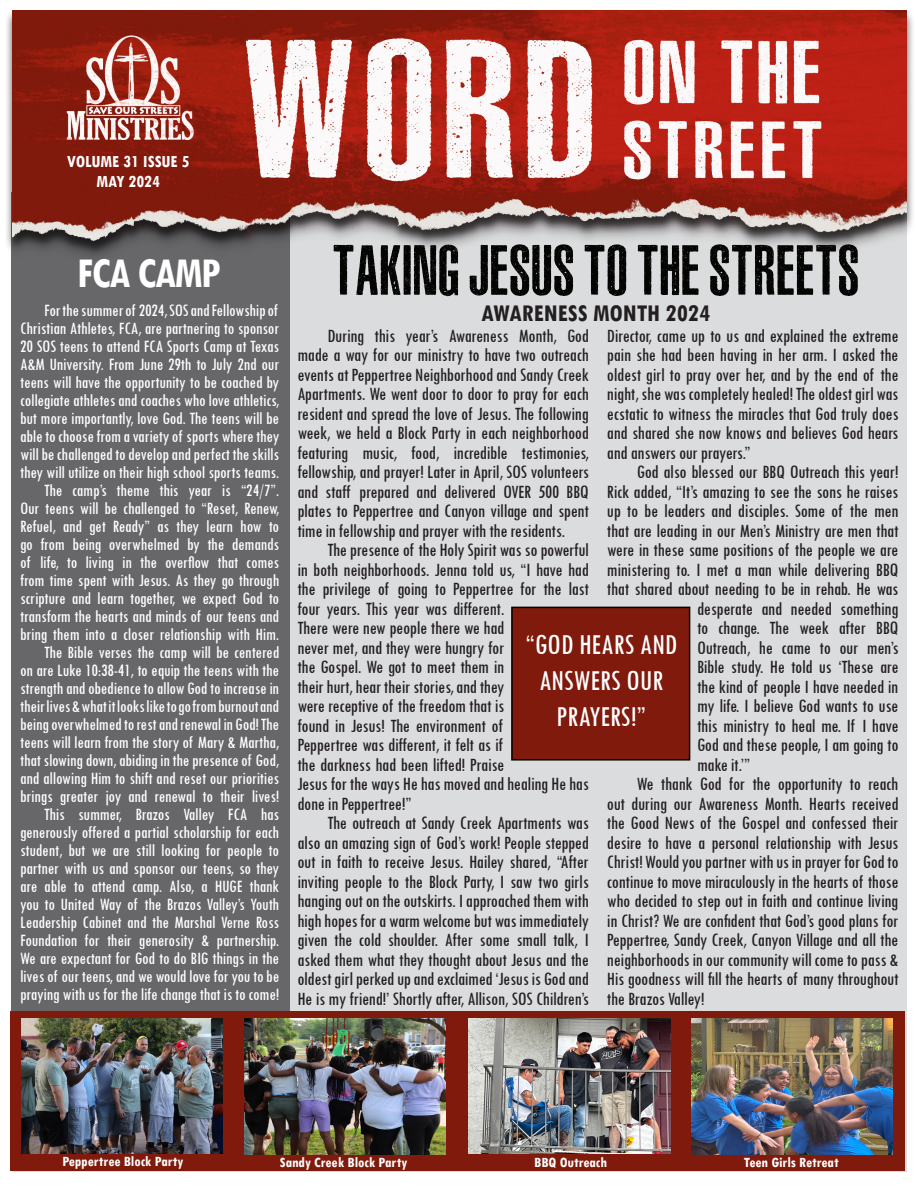
<style>
.page{position:relative;width:918px;height:1188px;background:#fff}
.page>*{position:absolute;margin:0;border:0;box-sizing:border-box;transform-origin:0 0}
.t1{font:66px "ASPHALTICGRAINCONDENSEDPERSONAL";letter-spacing:.03em;color:#040503}
.t2{font:700 condensed 45px "Tw Cen";letter-spacing:-.03em;color:#fff;scale:.95 1}
.t3{font:condensed 30px/36px "Tw Cen";color:#fff;text-align:center}
.t4{font:700 condensed 25.5px "Tw Cen";color:#231f20}
.t5{font:condensed 19.5px/19.5px "Tw Cen";letter-spacing:-.015em;color:#231f20;text-align:justify}
.t6{font:condensed 18px/18px "Tw Cen";letter-spacing:-.01em;color:#fff;text-align:justify}
.t7{font:700 condensed 18px "Tw Cen";color:#fff}
.t8{font:700 condensed 15px "Tw Cen";color:#fff}
</style>
<div class="page">
<div style="left:12px;top:15px;width:894px;height:1157px;background:#dbdcde"></div>
<div style="left:11px;top:192px;width:278px;height:821px;background:#67676a"></div>
<div style="left:5px;top:9px;width:911px;height:257px;background:#231f20;opacity:.75"></div>
<img style="left:12px;top:10px;width:894px;height:245px">
<div style="left:11px;top:1011px;width:894px;height:159px;background:#7f1a0c"></div>
<img style="left:244px;top:1019px;width:201px;height:135px">
<img style="left:21px;top:1019px;width:201px;height:134px">
<img style="left:692px;top:1019px;width:201px;height:135px">
<img style="left:469px;top:1018px;width:202px;height:136px">
<div style="left:511px;top:607px;width:179px;height:154px;background:#7f1a0c;border:2px solid #000"></div>
<p class="t7" style="left:67px;top:151px;width:124px">VOLUME 31 ISSUE 5</p>
<p class="t7" style="left:96px;top:170px;width:65px">MAY 2024</p>
<p class="t2" style="left:77px;top:246px;width:152px">FCA CAMP</p>
<p class="t6" style="left:20px;top:301px;width:261px;text-indent:24px">For the summer of 2024, SOS and Fellowship of Christian Athletes, FCA, are partnering to sponsor 20 SOS teens to attend FCA Sports Camp at Texas A&amp;M University. From June 29th to July 2nd our teens will have the opportunity to be coached by collegiate athletes and coaches who love athletics, but more importantly, love God. The teens will be able to choose from a variety of sports where they will be challenged to develop and perfect the skills they will utilize on their high school sports teams.</p>
<p class="t6" style="left:20px;top:481px;width:261px;text-indent:24px">The camp’s theme this year is “24/7”.<br>Our teens will be challenged to “Reset, Renew, Refuel, and get Ready” as they learn how to go from being overwhelmed by the demands of life, to living in the overflow that comes from time spent with Jesus. As they go through scripture and learn together, we expect God to transform the hearts and minds of our teens and bring them into a closer relationship with Him.</p>
<p class="t6" style="left:20px;top:643px;width:261px;text-indent:24px">The Bible verses the camp will be centered on are Luke 10:38-41, to equip the teens with the strength and obedience to allow God to increase in their lives &amp; what it looks like to go from burnout and being overwhelmed to rest and renewal in God! The teens will learn from the story of Mary &amp; Martha, that slowing down, abiding in the presence of God, and allowing Him to shift and reset our priorities brings greater joy and renewal to their lives!</p>
<p class="t6" style="left:20px;top:805px;width:261px;text-indent:24px">This summer, Brazos Valley FCA has generously offered a partial scholarship for each student, but we are still looking for people to partner with us and sponsor our teens, so they are able to attend camp. Also, a HUGE thank you to United Way of the Brazos Valley’s Youth Leadership Cabinet and the Marshal Verne Ross Foundation for their generosity &amp; partnership.<br>We are expectant for God to do BIG things in the lives of our teens, and we would love for you to be praying with us for the life change that is to come!</p>
<p class="t1" style="left:333px;top:229px;width:527px">TAKING JESUS TO THE STREETS</p>
<p class="t4" style="left:481px;top:298px;width:231px">AWARENESS MONTH 2024</p>
<p class="t5" style="left:297px;top:325px;width:293px;text-indent:30px">During this year’s Awareness Month, God made a way for our ministry to have two outreach events at Peppertree Neighborhood and Sandy Creek Apartments. We went door to door to pray for each resident and spread the love of Jesus. The following week, we held a Block Party in each neighborhood featuring music, food, incredible testimonies, fellowship, and prayer! Later in April, SOS volunteers and staff prepared and delivered OVER 500 BBQ plates to Peppertree and Canyon village and spent time in fellowship and prayer with the residents.</p>
<p class="t5" style="left:297px;top:540px;width:293px;text-align:left;text-indent:30px">The presence of the Holy Spirit was so powerful in both neighborhoods. Jenna told us, “I have had the privilege of going to Peppertree for the last four years. This year was different.<br>There were new people there we had<br>never met, and they were hungry for<br>the Gospel. We got to meet them in<br>their hurt, hear their stories, and they<br>were receptive of the freedom that is<br>found in Jesus! The environment of<br>Peppertree was different, it felt as if<br>the darkness had been lifted! Praise<br>Jesus for the ways He has moved and healing He has done in Peppertree!”</p>
<p class="t5" style="left:297px;top:813px;width:293px;text-indent:30px">The outreach at Sandy Creek Apartments was also an amazing sign of God’s work! People stepped out in faith to receive Jesus. Hailey shared, “After inviting people to the Block Party, I saw two girls hanging out on the outskirts. I approached them with high hopes for a warm welcome but was immediately given the cold shoulder. After some small talk, I asked them what they thought about Jesus and the oldest girl perked up and exclaimed ‘Jesus is God and He is my friend!’ Shortly after, Allison, SOS Children’s</p>
<p class="t5" style="left:607px;top:325px;width:293px">Director, came up to us and explained the extreme pain she had been having in her arm. I asked the oldest girl to pray over her, and by the end of the night, she was completely healed! The oldest girl was ecstatic to witness the miracles that God truly does and shared she now knows and believes God hears and answers our prayers.”</p>
<p class="t5" style="left:637px;top:462px;width:263px">God also blessed our BBQ Outreach this year!</p>
<p class="t5" style="left:607px;top:481px;width:293px">Rick added, “It’s amazing to see the sons he raises</p>
<p class="t5" style="left:607px;top:501px;width:293px">up to be leaders and disciples. Some of the men</p>
<p class="t5" style="left:607px;top:520px;width:293px">that are leading in our Men’s Ministry are men that</p>
<p class="t5" style="left:607px;top:540px;width:293px">were in these same positions of the people we are</p>
<p class="t5" style="left:607px;top:559px;width:293px">ministering to. I met a man while delivering BBQ</p>
<p class="t5" style="left:607px;top:579px;width:293px">that shared about needing to be in rehab. He was</p>
<p class="t5" style="left:697px;top:598px;width:203px">desperate and needed something</p>
<p class="t5" style="left:697px;top:618px;width:203px">to change. The week after BBQ</p>
<p class="t5" style="left:697px;top:637px;width:203px">Outreach, he came to our men’s</p>
<p class="t5" style="left:697px;top:657px;width:203px">Bible study. He told us ‘These are</p>
<p class="t5" style="left:697px;top:676px;width:203px">the kind of people I have needed in</p>
<p class="t5" style="left:697px;top:696px;width:203px">my life. I believe God wants to use</p>
<p class="t5" style="left:697px;top:715px;width:203px">this ministry to heal me. If I have</p>
<p class="t5" style="left:697px;top:735px;width:203px">God and these people, I am going to</p>
<p class="t5" style="left:697px;top:754px;width:55px">make it.’”</p>
<p class="t5" style="left:607px;top:774px;width:293px;text-indent:30px">We thank God for the opportunity to reach out during our Awareness Month. Hearts received the Good News of the Gospel and confessed their desire to have a personal relationship with Jesus Christ! Would you partner with us in prayer for God to continue to move miraculously in the hearts of those who decided to step out in faith and continue living in Christ? We are confident that God’s good plans for Peppertree, Sandy Creek, Canyon Village and all the neighborhoods in our community will come to pass &amp; His goodness will fill the hearts of many throughout the Brazos Valley!</p>
<p class="t3" style="left:525px;top:626px;width:154px">“GOD HEARS AND<br>ANSWERS OUR<br>PRAYERS!”</p>
<p class="t8" style="left:62px;top:1152px;width:123px">Peppertree Block Party</p>
<p class="t8" style="left:280px;top:1153px;width:129px">Sandy Creek Block Party</p>
<p class="t8" style="left:534px;top:1154px;width:74px">BBQ Outreach</p>
<p class="t8" style="left:744px;top:1154px;width:96px">Teen Girls Retreat</p>
</div>
